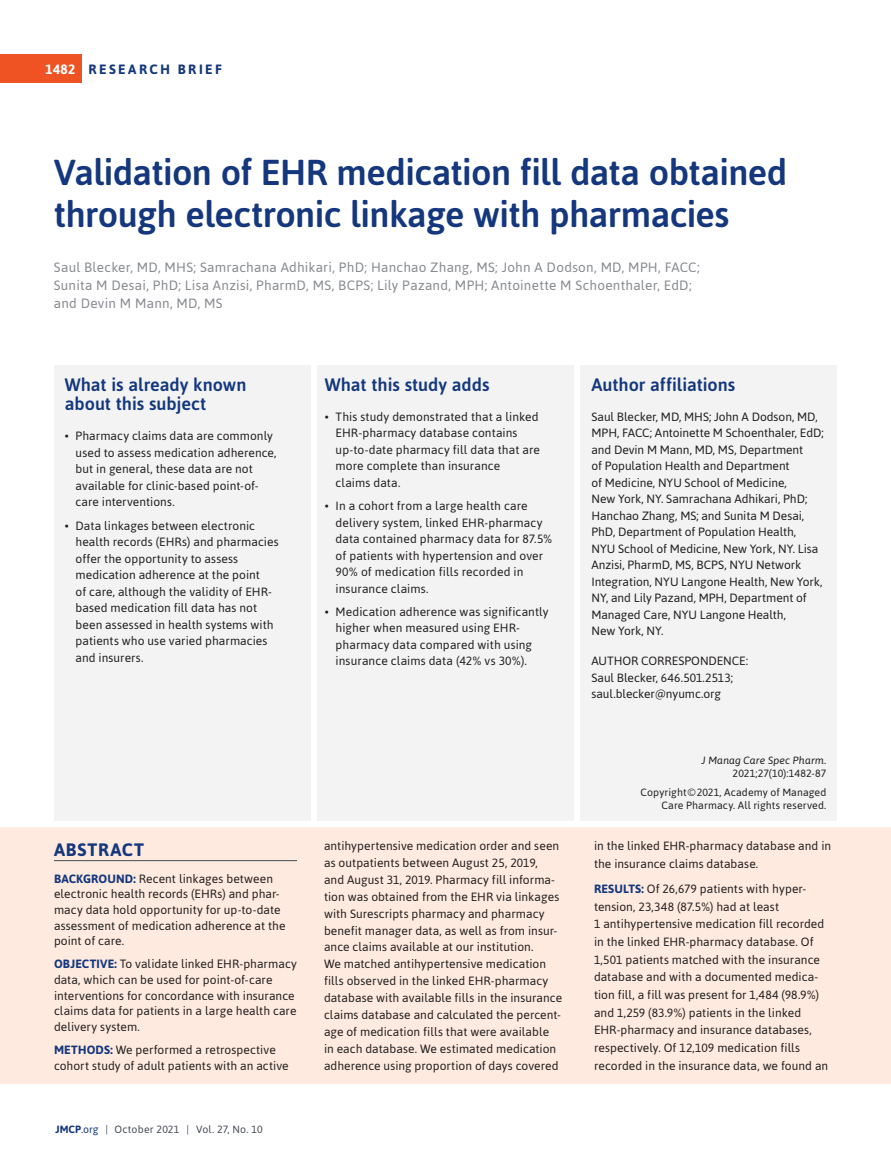
<style>
.page{position:relative;width:891px;height:1175px;background:#fff}
.page>*{position:absolute;margin:0;border:0;box-sizing:border-box;transform-origin:0 0}
.t1{font:500 36px/42px "Asap";letter-spacing:-.015em;color:#14377d}
.t2{font:500 18px/19.5px "Asap";color:#14377d}
.t3{font:700 18px "Asap";letter-spacing:.05em;color:#14377d}
.t4{font:13.5px/18px "Asap";letter-spacing:.02em;color:#878a8f}
.t5{font:700 13.5px "Asap";letter-spacing:.18em;color:#14377d}
.t6{font:12px/16.5px "Asap";color:#231f20}
.t7{font:10.5px/18.9px "Asap";letter-spacing:.01em;color:#231f20;text-align:right}
.t8{font:10.5px "Asap";letter-spacing:.02em;color:#474c55}
.t9{font:italic 10.5px "Asap";letter-spacing:.01em;color:#231f20}
.s1{color:#fff}
.s2{font-weight:700;color:#14377d}
.s3{color:#14377d}
</style>
<div class="page">
<div style="left:0;top:54px;width:82px;height:29px;background:#f05323"></div>
<div style="left:0;top:827px;width:891px;height:256px;background:#feeade"></div>
<hr style="left:54px;top:860px;width:243px;height:1px;background:#474c55">
<div style="left:54px;top:365px;width:256px;height:455px;background:#f2f3f2"></div>
<div style="left:317px;top:365px;width:257px;height:455px;background:#f2f3f2"></div>
<div style="left:581px;top:365px;width:256px;height:455px;background:#f2f3f2"></div>
<p class="t5" style="left:46px;top:60px;width:178px"><span class="s1">1482</span> RESEARCH BRIEF</p>
<h1 class="t1" style="left:54px;top:150px;width:735px">Validation of EHR medication fill data obtained through electronic linkage with pharmacies</h1>
<p class="t4" style="left:54px;top:258px;width:648px">Saul Blecker, MD, MHS; Samrachana Adhikari, PhD; Hanchao Zhang, MS; John A Dodson, MD, MPH, FACC;<br>Sunita M Desai, PhD; Lisa Anzisi, PharmD, MS, BCPS; Lily Pazand, MPH; Antoinette M Schoenthaler, EdD; and Devin M Mann, MD, MS</p>
<h2 class="t2" style="left:65px;top:374px;width:183px">What is already known about this subject</h2>
<p class="t6" style="left:76px;top:427px;width:202px;text-indent:-11px">• Pharmacy claims data are commonly used to assess medication adherence, but in general, these data are not available for clinic-based point-of&shy;care interventions.</p>
<p class="t6" style="left:76px;top:517px;width:205px;text-indent:-11px">• Data linkages between electronic health records (EHRs) and pharmacies offer the opportunity to assess medication adherence at the point<br>of care, although the validity of EHR&shy;based medication fill data has not been assessed in health systems with patients who use varied pharmacies and insurers.</p>
<h2 class="t3" style="left:54px;top:837px;width:91px">ABSTRACT</h2>
<p class="t6" style="left:54px;top:870px;width:233px;line-height:15.6px"><span class="s2">BACKGROUND:</span> Recent linkages between electronic health records (EHRs) and phar&shy;macy data hold opportunity for up-to-date assessment of medication adherence at the point of care.</p>
<p class="t6" style="left:54px;top:955px;width:244px;line-height:15.6px"><span class="s2">OBJECTIVE:</span> To validate linked EHR-pharmacy data, which can be used for point-of-care interventions for concordance with insurance claims data for patients in a large health care delivery system.</p>
<p class="t6" style="left:54px;top:1041px;width:236px;line-height:15.6px"><span class="s2">METHODS:</span> We performed a retrospective cohort study of adult patients with an active</p>
<p class="t8" style="left:56px;top:1122px;width:209px"><span class="s2">JMCP</span><span class="s3">.org</span> | October 2021 | Vol. 27, No. 10</p>
<h2 class="t2" style="left:325px;top:374px;width:166px">What this study adds</h2>
<p class="t6" style="left:336px;top:408px;width:206px;text-indent:-11px">• This study demonstrated that a linked<br>EHR-pharmacy database contains up-to-date pharmacy fill data that are more complete than insurance<br>claims data.</p>
<p class="t6" style="left:336px;top:497px;width:218px;text-indent:-11px">• In a cohort from a large health care delivery system, linked EHR-pharmacy data contained pharmacy data for 87.5% of patients with hypertension and over 90% of medication fills recorded in insurance claims.</p>
<p class="t6" style="left:336px;top:603px;width:214px;text-indent:-11px">• Medication adherence was significantly higher when measured using EHR&shy;pharmacy data compared with using insurance claims data (42% vs 30%).</p>
<h2 class="t2" style="left:591px;top:374px;width:145px">Author affiliations</h2>
<p class="t6" style="left:591px;top:408px;width:234px">Saul Blecker, MD, MHS; John A Dodson, MD, MPH, FACC; Antoinette M Schoenthaler, EdD; and Devin M Mann, MD, MS, Department<br>of Population Health and Department<br>of Medicine, NYU School of Medicine,<br>New York, NY. Samrachana Adhikari, PhD; Hanchao Zhang, MS; and Sunita M Desai, PhD, Department of Population Health,<br>NYU School of Medicine, New York, NY. Lisa Anzisi, PharmD, MS, BCPS, NYU Network Integration, NYU Langone Health, New York, NY, and Lily Pazand, MPH, Department of Managed Care, NYU Langone Health,<br>New York, NY.</p>
<p class="t6" style="left:591px;top:652px;width:158px">AUTHOR CORRESPONDENCE:<br>Saul Blecker, 646.501.2513; saul.blecker@nyumc.org</p>
<p class="t9" style="left:702px;top:753px;width:126px">J Manag Care Spec Pharm.</p>
<p class="t7" style="left:641px;top:763px;width:187px">2021;27(10):1482-87<br>Copyright©2021, Academy of Managed</p>
<p class="t7" style="left:662px;top:796px;width:166px">Care Pharmacy. All rights reserved.</p>
<p class="t6" style="left:324px;top:837px;width:240px;line-height:17px">antihypertensive medication order and seen as outpatients between August 25, 2019,<br>and August 31, 2019. Pharmacy fill informa&shy;tion was obtained from the EHR via linkages with Surescripts pharmacy and pharmacy benefit manager data, as well as from insur&shy;ance claims available at our institution.<br>We matched antihypertensive medication fills observed in the linked EHR-pharmacy database with available fills in the insurance claims database and calculated the percent&shy;age of medication fills that were available<br>in each database. We estimated medication adherence using proportion of days covered</p>
<p class="t6" style="left:594px;top:836px;width:239px;line-height:17.7px">in the linked EHR-pharmacy database and in the insurance claims database.</p>
<p class="t6" style="left:594px;top:879px;width:236px;line-height:17.7px"><span class="s2">RESULTS:</span> Of 26,679 patients with hyper&shy;tension, 23,348 (87.5%) had at least<br>1 antihypertensive medication fill recorded in the linked EHR-pharmacy database. Of 1,501 patients matched with the insurance database and with a documented medica&shy;tion fill, a fill was present for 1,484 (98.9%) and 1,259 (83.9%) patients in the linked EHR-pharmacy and insurance databases, respectively. Of 12,109 medication fills recorded in the insurance data, we found an</p>
</div>
